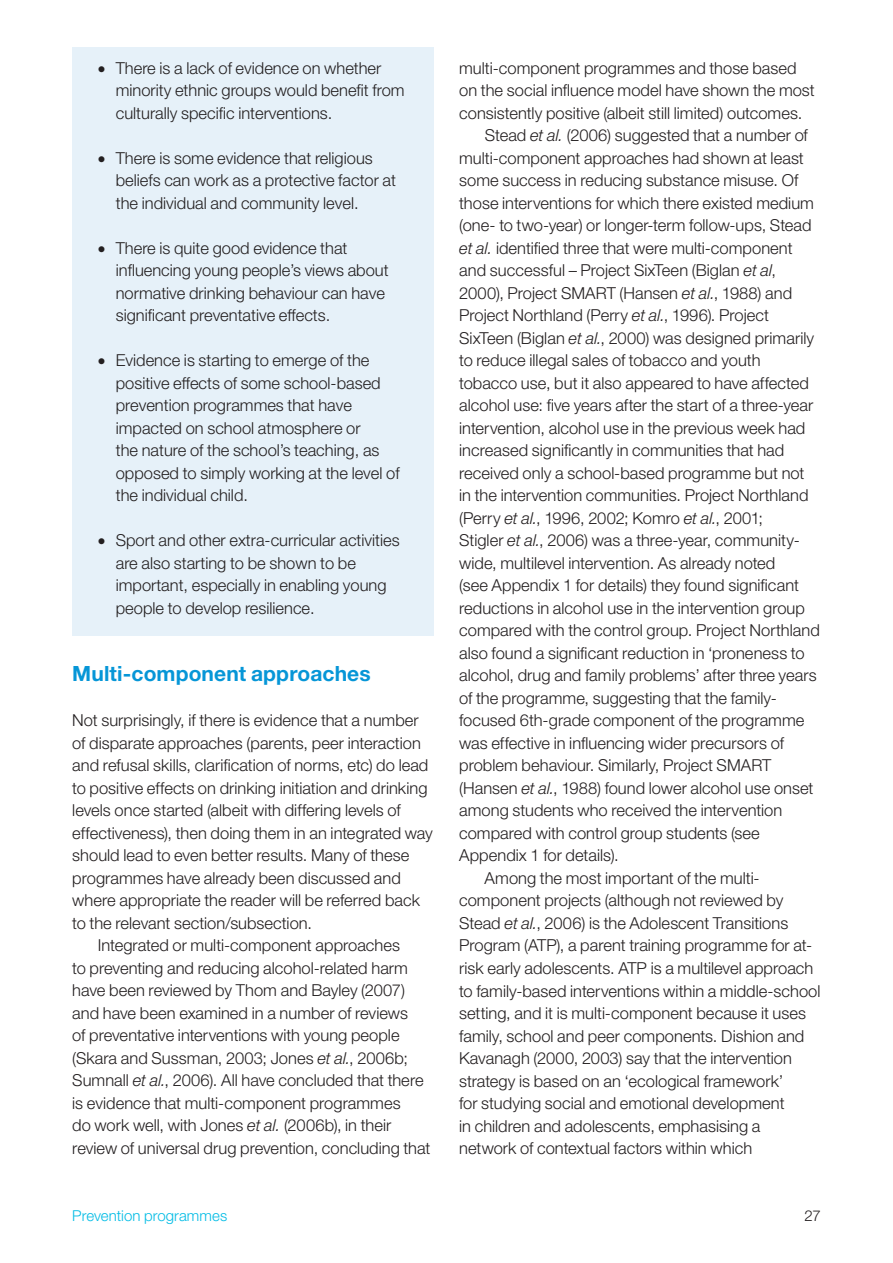
<style>
.page{position:relative;width:893px;height:1263px;background:#fff}
.page>*{position:absolute;margin:0;border:0;box-sizing:border-box;transform-origin:0 0}
.t1{font:700 21px "Helvetica Neue LT Std";letter-spacing:.005em;color:#0696d7}
.t2{font:300 16.5px/22.5px "Helvetica Neue LT Std";color:#231f20}
.t3{font:300 15px "Helvetica Neue LT Std";letter-spacing:.005em;color:#02bce5}
.t4{font:300 15px "Helvetica Neue LT Std";color:#231f20}
.s1{font-style:italic}
</style>
<div class="page">
<div style="left:72px;top:48px;width:362px;height:588px;background:#e6f1f9"></div>
<p class="t2" style="left:116px;top:56px;width:290px;text-indent:-18px">• There is a lack of evidence on whether minority ethnic groups would benefit from culturally specific interventions.</p>
<p class="t2" style="left:116px;top:146px;width:282px;text-indent:-18px">• There is some evidence that religious beliefs can work as a protective factor at the individual and community level.</p>
<p class="t2" style="left:116px;top:236px;width:274px;text-indent:-18px">• There is quite good evidence that influencing young people’s views about normative drinking behaviour can have significant preventative effects.</p>
<p class="t2" style="left:116px;top:349px;width:285px;text-indent:-18px">• Evidence is starting to emerge of the positive effects of some school-based prevention programmes that have impacted on school atmosphere or<br>the nature of the school’s teaching, as opposed to simply working at the level of the individual child.</p>
<p class="t2" style="left:116px;top:529px;width:285px;text-indent:-18px">• Sport and other extra-curricular activities are also starting to be shown to be important, especially in enabling young people to develop resilience.</p>
<p class="t1" style="left:72px;top:661px;width:300px">Multi-component approaches</p>
<p class="t2" style="left:72px;top:709px;width:348px">Not surprisingly, if there is evidence that a number</p>
<p class="t2" style="left:72px;top:731px;width:350px">of disparate approaches (parents, peer interaction</p>
<p class="t2" style="left:72px;top:754px;width:358px">and refusal skills, clarification of norms, etc) do lead</p>
<p class="t2" style="left:72px;top:776px;width:357px">to positive effects on drinking initiation and drinking</p>
<p class="t2" style="left:72px;top:799px;width:330px">levels once started (albeit with differing levels of</p>
<p class="t2" style="left:72px;top:821px;width:362px">effectiveness), then doing them in an integrated way</p>
<p class="t2" style="left:72px;top:844px;width:338px">should lead to even better results. Many of these</p>
<p class="t2" style="left:72px;top:866px;width:330px">programmes have already been discussed and</p>
<p class="t2" style="left:72px;top:889px;width:349px">where appropriate the reader will be referred back</p>
<p class="t2" style="left:72px;top:911px;width:241px">to the relevant section/subsection.</p>
<p class="t2" style="left:98px;top:934px;width:304px">Integrated or multi-component approaches</p>
<p class="t2" style="left:72px;top:956px;width:337px">to preventing and reducing alcohol-related harm</p>
<p class="t2" style="left:72px;top:979px;width:334px">have been reviewed by Thom and Bayley (2007)</p>
<p class="t2" style="left:72px;top:1001px;width:337px">and have been examined in a number of reviews</p>
<p class="t2" style="left:72px;top:1024px;width:329px">of preventative interventions with young people</p>
<p class="t2" style="left:72px;top:1046px;width:337px">(Skara and Sussman, 2003; Jones <span class="s1">et al.</span>, 2006b;</p>
<p class="t2" style="left:72px;top:1069px;width:353px">Sumnall <span class="s1">et al.</span>, 2006). All have concluded that there</p>
<p class="t2" style="left:72px;top:1091px;width:330px">is evidence that multi-component programmes</p>
<p class="t2" style="left:72px;top:1114px;width:321px">do work well, with Jones <span class="s1">et al.</span> (2006b), in their</p>
<p class="t2" style="left:72px;top:1136px;width:360px">review of universal drug prevention, concluding that</p>
<p class="t2" style="left:459px;top:56px;width:339px">multi-component programmes and those based</p>
<p class="t2" style="left:459px;top:79px;width:357px">on the social influence model have shown the most</p>
<p class="t2" style="left:459px;top:101px;width:345px">consistently positive (albeit still limited) outcomes.</p>
<p class="t2" style="left:485px;top:124px;width:325px">Stead <span class="s1">et al.</span> (2006) suggested that a number of</p>
<p class="t2" style="left:459px;top:146px;width:346px">multi-component approaches had shown at least</p>
<p class="t2" style="left:459px;top:169px;width:341px">some success in reducing substance misuse. Of</p>
<p class="t2" style="left:459px;top:191px;width:356px">those interventions for which there existed medium</p>
<p class="t2" style="left:459px;top:214px;width:354px">(one- to two-year) or longer-term follow-ups, Stead</p>
<p class="t2" style="left:459px;top:236px;width:335px"><span class="s1">et al.</span> identified three that were multi-component</p>
<p class="t2" style="left:459px;top:259px;width:318px">and successful – Project SixTeen (Biglan <span class="s1">et al</span>,</p>
<p class="t2" style="left:459px;top:281px;width:334px">2000), Project SMART (Hansen <span class="s1">et al.</span>, 1988) and</p>
<p class="t2" style="left:459px;top:304px;width:311px">Project Northland (Perry <span class="s1">et al.</span>, 1996). Project</p>
<p class="t2" style="left:459px;top:326px;width:356px">SixTeen (Biglan <span class="s1">et al.</span>, 2000) was designed primarily</p>
<p class="t2" style="left:459px;top:349px;width:303px">to reduce illegal sales of tobacco and youth</p>
<p class="t2" style="left:459px;top:371px;width:351px">tobacco use, but it also appeared to have affected</p>
<p class="t2" style="left:459px;top:394px;width:356px">alcohol use: five years after the start of a three-year</p>
<p class="t2" style="left:459px;top:416px;width:348px">intervention, alcohol use in the previous week had</p>
<p class="t2" style="left:459px;top:439px;width:327px">increased significantly in communities that had</p>
<p class="t2" style="left:459px;top:461px;width:347px">received only a school-based programme but not</p>
<p class="t2" style="left:459px;top:484px;width:351px">in the intervention communities. Project Northland</p>
<p class="t2" style="left:459px;top:506px;width:305px">(Perry <span class="s1">et al.</span>, 1996, 2002; Komro <span class="s1">et al.</span>, 2001;</p>
<p class="t2" style="left:459px;top:529px;width:342px">Stigler <span class="s1">et al.</span>, 2006) was a three-year, community-</p>
<p class="t2" style="left:459px;top:551px;width:318px">wide, multilevel intervention. As already noted</p>
<p class="t2" style="left:459px;top:574px;width:341px">(see Appendix 1 for details) they found significant</p>
<p class="t2" style="left:459px;top:596px;width:347px">reductions in alcohol use in the intervention group</p>
<p class="t2" style="left:459px;top:619px;width:362px">compared with the control group. Project Northland</p>
<p class="t2" style="left:459px;top:641px;width:347px">also found a significant reduction in ‘proneness to</p>
<p class="t2" style="left:459px;top:664px;width:359px">alcohol, drug and family problems’ after three years</p>
<p class="t2" style="left:459px;top:686px;width:319px">of the programme, suggesting that the family-</p>
<p class="t2" style="left:459px;top:709px;width:347px">focused 6th-grade component of the programme</p>
<p class="t2" style="left:459px;top:731px;width:326px">was effective in influencing wider precursors of</p>
<p class="t2" style="left:459px;top:754px;width:314px">problem behaviour. Similarly, Project SMART</p>
<p class="t2" style="left:459px;top:776px;width:356px">(Hansen <span class="s1">et al.</span>, 1988) found lower alcohol use onset</p>
<p class="t2" style="left:459px;top:799px;width:325px">among students who received the intervention</p>
<p class="t2" style="left:459px;top:821px;width:302px">compared with control group students (see</p>
<p class="t2" style="left:459px;top:844px;width:161px">Appendix 1 for details).</p>
<p class="t2" style="left:485px;top:866px;width:277px">Among the most important of the multi-</p>
<p class="t2" style="left:459px;top:889px;width:326px">component projects (although not reviewed by</p>
<p class="t2" style="left:459px;top:911px;width:331px">Stead <span class="s1">et al.</span>, 2006) is the Adolescent Transitions</p>
<p class="t2" style="left:459px;top:934px;width:355px">Program (ATP), a parent training programme for at-</p>
<p class="t2" style="left:459px;top:956px;width:356px">risk early adolescents. ATP is a multilevel approach</p>
<p class="t2" style="left:459px;top:979px;width:363px">to family-based interventions within a middle-school</p>
<p class="t2" style="left:459px;top:1001px;width:348px">setting, and it is multi-component because it uses</p>
<p class="t2" style="left:459px;top:1024px;width:347px">family, school and peer components. Dishion and</p>
<p class="t2" style="left:459px;top:1046px;width:334px">Kavanagh (2000, 2003) say that the intervention</p>
<p class="t2" style="left:459px;top:1069px;width:326px">strategy is based on an ‘ecological framework’</p>
<p class="t2" style="left:459px;top:1091px;width:327px">for studying social and emotional development</p>
<p class="t2" style="left:459px;top:1114px;width:303px">in children and adolescents, emphasising a</p>
<p class="t2" style="left:459px;top:1136px;width:295px">network of contextual factors within which</p>
<p class="t3" style="left:72px;top:1207px;width:157px">Prevention programmes</p>
<p class="t4" style="left:804px;top:1207px;width:18px">27</p>
</div>
